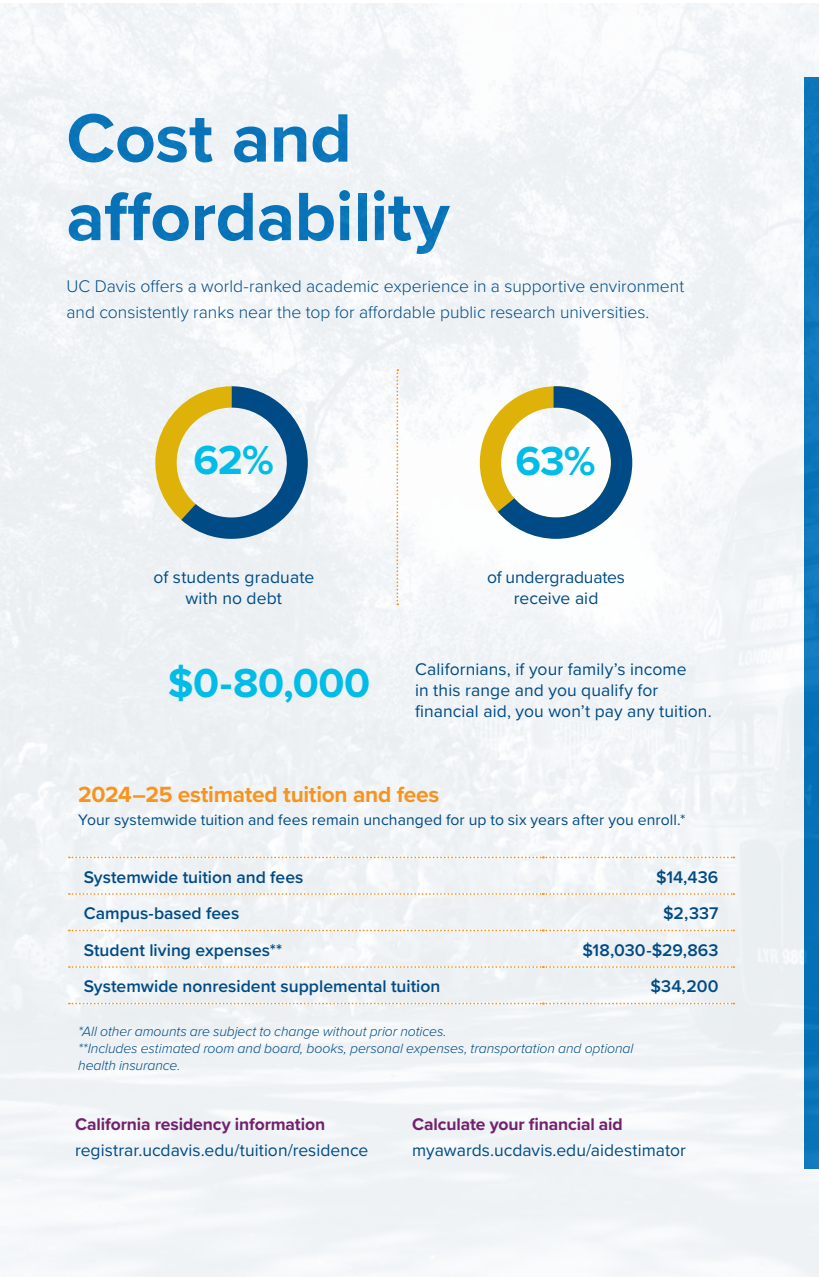
<style>
.page{position:relative;width:819px;height:1277px;background:#fff}
.page>*{position:absolute;margin:0;border:0;box-sizing:border-box;transform-origin:0 0}
.t1{font:700 70.88px/78.4px "Proxima Nova";letter-spacing:-.005em;color:#0072bc}
.Callout_number_-_P{font:700 42px "Proxima Nova";letter-spacing:-.01em;color:#00bce7}
.H2_color{font:700 22.75px "Proxima Nova";letter-spacing:-.015em;color:#f7941e}
.t2{font:17.5px/21px "Proxima Nova";letter-spacing:.005em;color:#004b85;text-align:center}
.t3{font:300 17.5px/26.2px "Proxima Nova";color:#004b85}
.TD{font:600 17.5px "Proxima Nova";color:#004b85}
.t4{font:700 17.5px "Proxima Nova";letter-spacing:-.005em;color:#72226d}
.TH{font:600 17.5px "Proxima Nova";color:#004b85}
.t5{font:15.75px "Proxima Nova";letter-spacing:.005em;color:#004b85}
.Fine_print_-_P{font:italic 300 14px/16.8px "Proxima Nova";letter-spacing:-.005em;color:#004b85}
</style>
<div class="page">
<img style="left:0;top:4px;width:819px;height:1272px">
<svg style="left:69px;top:856px;width:665px;height:2px"></svg>
<svg style="left:69px;top:893px;width:665px;height:1px"></svg>
<svg style="left:69px;top:929px;width:665px;height:2px"></svg>
<svg style="left:69px;top:966px;width:665px;height:1px"></svg>
<svg style="left:69px;top:1002px;width:665px;height:2px"></svg>
<svg style="left:396px;top:369px;width:2px;height:236px"></svg>
<svg style="left:155px;top:386px;width:153px;height:153px"></svg>
<svg style="left:480px;top:386px;width:152px;height:152px"></svg>
<h1 class="t1" style="left:66px;top:97px;width:385px">Cost and affordability</h1>
<p class="t3" style="left:66px;top:271px;width:619px">UC Davis offers a world-ranked academic experience in a supportive environment and consistently ranks near the top for affordable public research universities.</p>
<p class="Callout_number_-_P" style="left:194px;top:429px;width:82px">62%</p>
<p class="t2" style="left:153px;top:566px;width:162px">of students graduate with no debt</p>
<p class="Callout_number_-_P" style="left:515px;top:429px;width:82px">63%</p>
<p class="t2" style="left:487px;top:566px;width:139px">of undergraduates receive aid</p>
<p class="Callout_number_-_P" style="left:168px;top:651px;width:204px">$0-80,000</p>
<p class="t2" style="left:415px;top:657px;width:298px;text-align:left">Californians, if your family’s income<br>in this range and you qualify for financial aid, you won’t pay any tuition.</p>
<h2 class="H2_color" style="left:78px;top:777px;width:363px">2024–25 estimated tuition and fees</h2>
<p class="t5" style="left:78px;top:807px;width:609px">Your systemwide tuition and fees remain unchanged for up to six years after you enroll.*</p>
<p class="TH" style="left:84px;top:863px;width:221px">Systemwide tuition and fees</p>
<p class="TH" style="left:656px;top:863px;width:64px">$14,436</p>
<p class="TD" style="left:84px;top:900px;width:157px">Campus-based fees</p>
<p class="TD" style="left:663px;top:900px;width:57px">$2,337</p>
<p class="TD" style="left:84px;top:936px;width:200px">Student living expenses**</p>
<p class="TD" style="left:583px;top:936px;width:137px">$18,030-$29,863</p>
<p class="TD" style="left:84px;top:973px;width:358px">Systemwide nonresident supplemental tuition</p>
<p class="TD" style="left:651px;top:973px;width:69px">$34,200</p>
<p class="Fine_print_-_P" style="left:78px;top:1022px;width:370px">*All other amounts are subject to change without prior notices.</p>
<p class="Fine_print_-_P" style="left:78px;top:1038px;width:557px">**Includes estimated room and board, books, personal expenses, transportation and optional health insurance.</p>
<h3 class="t4" style="left:75px;top:1110px;width:252px">California residency information</h3>
<p class="t2" style="left:75px;top:1138px;width:295px">registrar.ucdavis.edu/tuition/residence</p>
<h3 class="t4" style="left:412px;top:1110px;width:212px">Calculate your financial aid</h3>
<p class="t2" style="left:412px;top:1138px;width:275px">myawards.ucdavis.edu/aidestimator</p>
</div>
